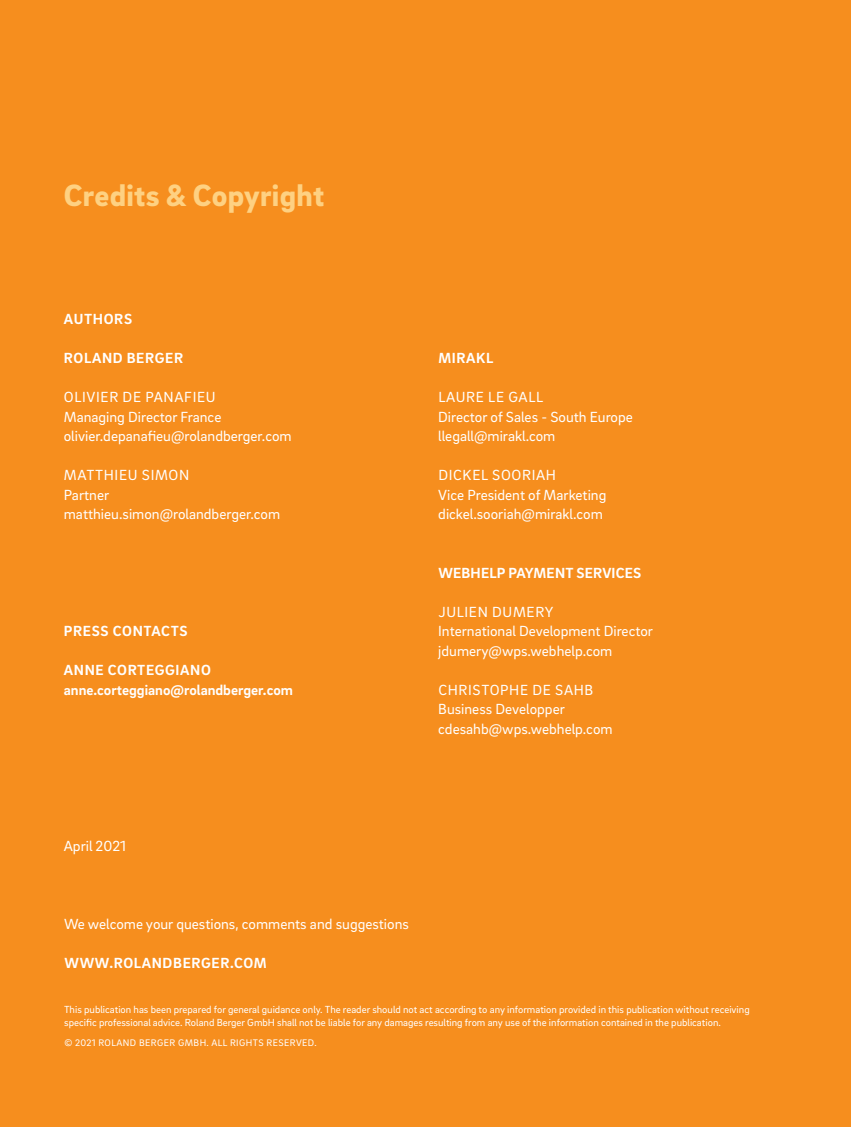
<style>
.page{position:relative;width:851px;height:1127px;background:#fff}
.page>*{position:absolute;margin:0;border:0;box-sizing:border-box;transform-origin:0 0}
.RB_FOC_Inside_Headli{font:900 31.5px "Brix Sans";letter-spacing:.01em;color:#fed182}
.RB_FOC_Imprint_Conta{font:15px "Brix Sans";color:#fff}
.RB_FOC_Imprint_Conta-2{font:15px "Brix Sans";letter-spacing:.045em;color:#fff}
.RB_FOC_Imprint_Conta-3{font:700 15px "Brix Sans";letter-spacing:.04em;color:#fff}
.RB_FOC_Imprint_Conta-4{font:700 15px "Brix Sans";color:#fff}
.RB_FOC_Imprint_Conta-5{font:700 15px "Brix Sans";letter-spacing:.015em;color:#fff}
.t1{font:10.5px/12.8px "Brix Sans";color:#fff}
.t2{font:9.75px "Brix Sans";letter-spacing:.045em;color:#fff}
</style>
<div class="page">
<div style="left:0;top:0;width:850px;height:1127px;background:#f68e1e"></div>
<p class="RB_FOC_Inside_Headli" style="left:64px;top:174px;width:262px">Credits &amp; Copyright</p>
<p class="RB_FOC_Imprint_Conta-3" style="left:64px;top:309px;width:70px">AUTHORS</p>
<p class="RB_FOC_Imprint_Conta-3" style="left:64px;top:348px;width:121px">ROLAND BERGER</p>
<p class="RB_FOC_Imprint_Conta-2" style="left:64px;top:388px;width:153px">OLIVIER DE PANAFIEU</p>
<p class="RB_FOC_Imprint_Conta" style="left:64px;top:407px;width:159px">Managing Director France</p>
<p class="RB_FOC_Imprint_Conta" style="left:64px;top:427px;width:229px">olivier.depanafieu@rolandberger.com</p>
<p class="RB_FOC_Imprint_Conta-2" style="left:64px;top:466px;width:127px">MATTHIEU SIMON</p>
<p class="RB_FOC_Imprint_Conta" style="left:64px;top:485px;width:47px">Partner</p>
<p class="RB_FOC_Imprint_Conta" style="left:64px;top:505px;width:218px">matthieu.simon@rolandberger.com</p>
<p class="RB_FOC_Imprint_Conta-3" style="left:64px;top:621px;width:125px">PRESS CONTACTS</p>
<p class="RB_FOC_Imprint_Conta-3" style="left:64px;top:660px;width:148px">ANNE CORTEGGIANO</p>
<p class="RB_FOC_Imprint_Conta-4" style="left:64px;top:680px;width:231px">anne.corteggiano@rolandberger.com</p>
<p class="RB_FOC_Imprint_Conta" style="left:64px;top:836px;width:64px">April 2021</p>
<p class="RB_FOC_Imprint_Conta-3" style="left:438px;top:348px;width:56px">MIRAKL</p>
<p class="RB_FOC_Imprint_Conta-2" style="left:438px;top:388px;width:106px">LAURE LE GALL</p>
<p class="RB_FOC_Imprint_Conta" style="left:438px;top:407px;width:196px">Director of Sales - South Europe</p>
<p class="RB_FOC_Imprint_Conta" style="left:438px;top:427px;width:119px">llegall@mirakl.com</p>
<p class="RB_FOC_Imprint_Conta-2" style="left:438px;top:466px;width:119px">DICKEL SOORIAH</p>
<p class="RB_FOC_Imprint_Conta" style="left:438px;top:485px;width:170px">Vice President of Marketing</p>
<p class="RB_FOC_Imprint_Conta" style="left:438px;top:505px;width:166px">dickel.sooriah@mirakl.com</p>
<p class="RB_FOC_Imprint_Conta-5" style="left:438px;top:563px;width:204px">WEBHELP PAYMENT SERVICES</p>
<p class="RB_FOC_Imprint_Conta-2" style="left:438px;top:602px;width:116px">JULIEN DUMERY</p>
<p class="RB_FOC_Imprint_Conta" style="left:438px;top:622px;width:216px">International Development Director</p>
<p class="RB_FOC_Imprint_Conta" style="left:438px;top:641px;width:176px">jdumery@wps.webhelp.com</p>
<p class="RB_FOC_Imprint_Conta-2" style="left:438px;top:680px;width:156px">CHRISTOPHE DE SAHB</p>
<p class="RB_FOC_Imprint_Conta" style="left:438px;top:700px;width:128px">Business Developper</p>
<p class="RB_FOC_Imprint_Conta" style="left:438px;top:719px;width:176px">cdesahb@wps.webhelp.com</p>
<p class="RB_FOC_Imprint_Conta" style="left:64px;top:914px;width:346px">We welcome your questions, comments and suggestions</p>
<p class="RB_FOC_Imprint_Conta-3" style="left:64px;top:953px;width:204px">WWW.ROLANDBERGER.COM</p>
<p class="t1" style="left:64px;top:1002px;width:687px">This publication has been prepared for general guidance only. The reader should not act according to any information provided in this publication without receiving specific professional advice. Roland Berger GmbH shall not be liable for any damages resulting from any use of the information contained in the publication.</p>
<p class="t2" style="left:64px;top:1036px;width:254px">© 2021 ROLAND BERGER GMBH. ALL RIGHTS RESERVED.</p>
</div>
